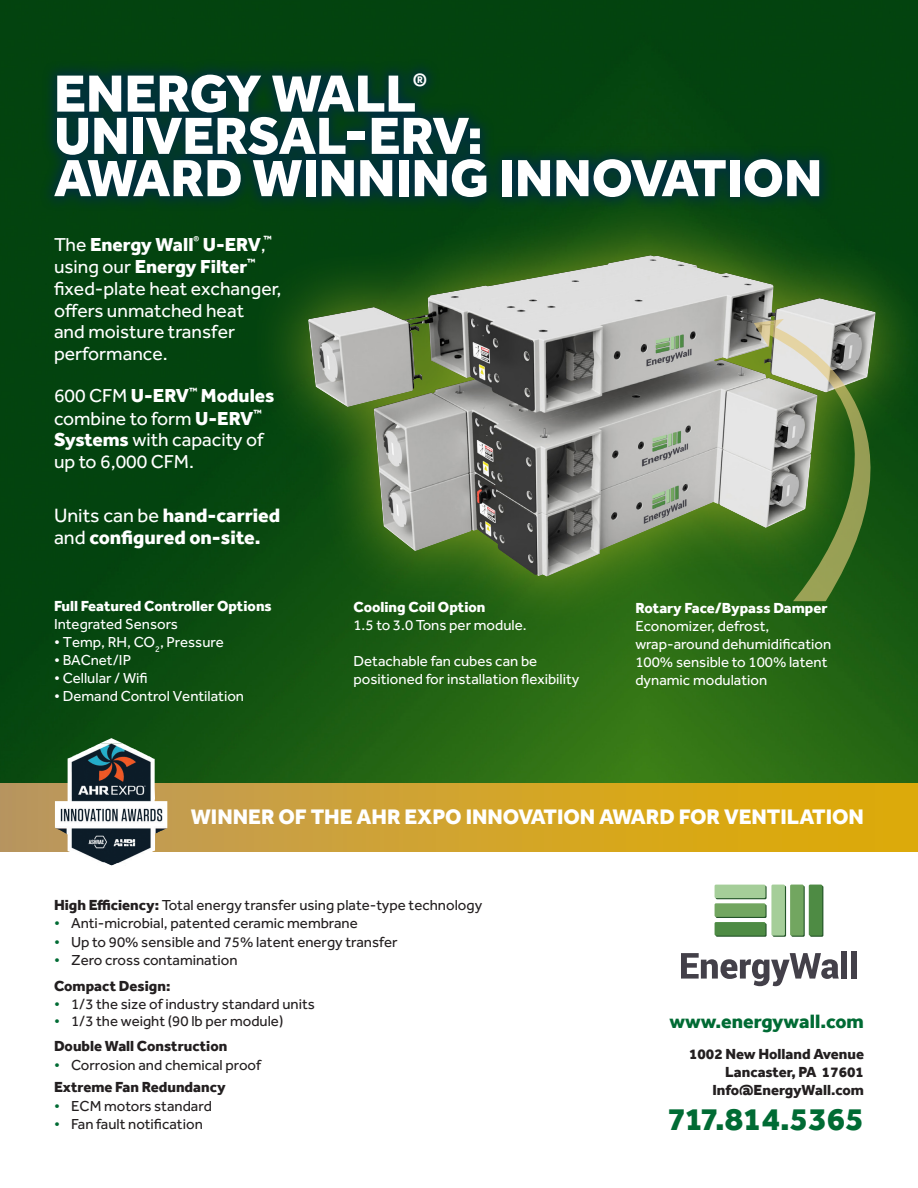
<style>
.page{position:relative;width:918px;height:1188px;background:#fff}
.page>*{position:absolute;margin:0;border:0;box-sizing:border-box;transform-origin:0 0}
.t1{font:800 54px "Effra";color:#fff}
.t2{font:800 33px "Effra";color:#006b34}
.t3{font:800 21.6px "Effra";color:#fff}
.t4{font:800 19.95px/22.8px "Effra";color:#fff}
.t5{font:800 19.8px "Effra";color:#006b34}
.t6{font:19.35px/21.6px "Effra";color:#fff}
.t7{font:800 19.35px "Effra";color:#fff}
.t8{font:15px "Effra";color:#231f20}
.t9{font:15px/18px "Effra";color:#fff}
.t10{font:800 15px/18px "Effra";color:#231f20;text-align:right}
.t11{font:800 15px "Effra";color:#fff}
.t12{font:800 9.3px "Effra";color:#fff}
.s1{font-weight:400}
.s2{font-weight:800}
.s3{color:#006b34}
</style>
<div class="page">
<img style="left:0;top:0;width:918px;height:784px">
<svg style="left:0;top:784px;width:918px;height:68px;background:#d0a32b"></svg>
<svg style="left:681px;top:953px;width:158px;height:33px"></svg>
<div style="left:841px;top:951px;width:6px;height:28px;background:#434049"></div>
<div style="left:851px;top:951px;width:6px;height:28px;background:#434049"></div>
<svg style="left:773px;top:886px;width:13px;height:51px"></svg>
<div style="left:791px;top:886px;width:14px;height:51px;background:#5a7f5e"></div>
<svg style="left:810px;top:886px;width:13px;height:51px"></svg>
<svg style="left:716px;top:886px;width:51px;height:13px"></svg>
<svg style="left:716px;top:904px;width:51px;height:14px"></svg>
<svg style="left:716px;top:923px;width:51px;height:14px"></svg>
<div style="left:715px;top:885px;width:50px;height:13px;background:#a5ce99"></div>
<div style="left:715px;top:903px;width:50px;height:14px;background:#72a660"></div>
<div style="left:715px;top:922px;width:50px;height:14px;background:#4e8b44"></div>
<div style="left:771px;top:885px;width:14px;height:51px;background:#a5ce99"></div>
<div style="left:790px;top:885px;width:14px;height:51px;background:#72a660"></div>
<div style="left:809px;top:885px;width:13px;height:51px;background:#4e8b44"></div>
<div style="left:248px;top:195px;width:670px;height:441px;background:#cccc2b;opacity:.62"></div>
<div style="left:291px;top:214px;width:600px;height:412px;background:#231f20;opacity:.75"></div>
<img style="left:55px;top:743px;width:112px;height:119px">
<svg style="left:100px;top:738px;width:23px;height:5px"></svg>
<svg style="left:102px;top:862px;width:19px;height:4px"></svg>
<div style="left:39px;top:58px;width:796px;height:154px;background:#002d46;opacity:.85"></div>
<svg style="left:754px;top:319px;width:118px;height:282px;background:#799264"></svg>
<p class="t1" style="left:54px;top:61px;width:375px">ENERGY WALL<sup>®</sup></p>
<p class="t1" style="left:54px;top:104px;width:430px">UNIVERSAL-ERV:</p>
<p class="t1" style="left:54px;top:146px;width:770px">AWARD WINNING INNOVATION</p>
<p class="t7" style="left:54px;top:233px;width:213px"><span class="s1">The</span> Energy Wall<sup>®</sup> U-ERV<span class="s1">,</span></p>
<p class="t12" style="left:264px;top:233px;width:10px">™</p>
<p class="t7" style="left:54px;top:255px;width:195px"><span class="s1">using our</span> Energy Filter</p>
<p class="t12" style="left:247px;top:256px;width:10px">™</p>
<p class="t6" style="left:54px;top:277px;width:229px">fixed-plate heat exchanger, offers unmatched heat<br>and moisture transfer performance.</p>
<p class="t6" style="left:54px;top:384px;width:222px;line-height:22.8px">600 CFM <span class="s2">U-ERV</span><sup>™</sup> <span class="s2">Modules </span>combine to form <span class="s2">U-ERV</span></p>
<p class="t12" style="left:253px;top:407px;width:10px">™</p>
<p class="t6" style="left:54px;top:429px;width:211px"><span class="s2">Systems</span> with capacity of up to 6,000 CFM.</p>
<p class="t4" style="left:54px;top:503px;width:228px"><span class="s1">Units can be</span> hand-carried <span class="s1">and</span> configured on-site.</p>
<p class="t11" style="left:54px;top:597px;width:219px">Full Featured Controller Options</p>
<p class="t9" style="left:54px;top:614px;width:125px">Integrated Sensors</p>
<p class="t9" style="left:54px;top:632px;width:172px">• Temp, RH, CO<sub>2</sub>, Pressure</p>
<p class="t9" style="left:54px;top:650px;width:79px">• BACnet/IP</p>
<p class="t9" style="left:54px;top:668px;width:95px">• Cellular / Wifi</p>
<p class="t9" style="left:54px;top:686px;width:192px">• Demand Control Ventilation</p>
<p class="t11" style="left:353px;top:598px;width:133px">Cooling Coil Option</p>
<p class="t9" style="left:353px;top:616px;width:175px">1.5 to 3.0 Tons per module.</p>
<p class="t9" style="left:353px;top:652px;width:227px">Detachable fan cubes can be positioned for installation flexibility</p>
<p class="t11" style="left:635px;top:599px;width:194px">Rotary Face/Bypass Damper</p>
<p class="t9" style="left:635px;top:617px;width:135px">Economizer, defrost,</p>
<p class="t9" style="left:635px;top:635px;width:197px">wrap-around dehumidification</p>
<p class="t9" style="left:635px;top:653px;width:194px">100% sensible to 100% latent dynamic modulation</p>
<p class="t3" style="left:191px;top:804px;width:675px">WINNER OF THE AHR EXPO INNOVATION AWARD FOR VENTILATION</p>
<p class="t8" style="left:54px;top:896px;width:430px"><span class="s2">High Efficiency:</span> Total energy transfer using plate-type technology</p>
<p class="t8" style="left:54px;top:915px;width:305px"><span class="s3">•</span> Anti-microbial, patented ceramic membrane</p>
<p class="t8" style="left:54px;top:933px;width:345px"><span class="s3">•</span> Up to 90% sensible and 75% latent energy transfer</p>
<p class="t8" style="left:54px;top:951px;width:185px"><span class="s3">•</span> Zero cross contamination</p>
<p class="t10" style="left:54px;top:977px;width:118px">Compact Design:</p>
<p class="t8" style="left:54px;top:996px;width:262px"><span class="s3">•</span> 1/3 the size of industry standard units</p>
<p class="t8" style="left:54px;top:1013px;width:231px"><span class="s3">•</span> 1/3 the weight (90 lb per module)</p>
<p class="t10" style="left:54px;top:1037px;width:175px">Double Wall Construction</p>
<p class="t8" style="left:54px;top:1056px;width:209px"><span class="s3">•</span> Corrosion and chemical proof</p>
<p class="t10" style="left:54px;top:1078px;width:173px">Extreme Fan Redundancy</p>
<p class="t8" style="left:54px;top:1097px;width:160px"><span class="s3">•</span> ECM motors standard</p>
<p class="t8" style="left:54px;top:1115px;width:150px"><span class="s3">•</span> Fan fault notification</p>
<p class="t5" style="left:670px;top:1010px;width:196px">www.energywall.com</p>
<p class="t10" style="left:689px;top:1045px;width:176px">1002 New Holland Avenue<br>Lancaster, PA 17601</p>
<p class="t10" style="left:712px;top:1081px;width:153px">Info@EnergyWall.com</p>
<p class="t2" style="left:668px;top:1099px;width:198px">717.814.5365</p>
</div>
